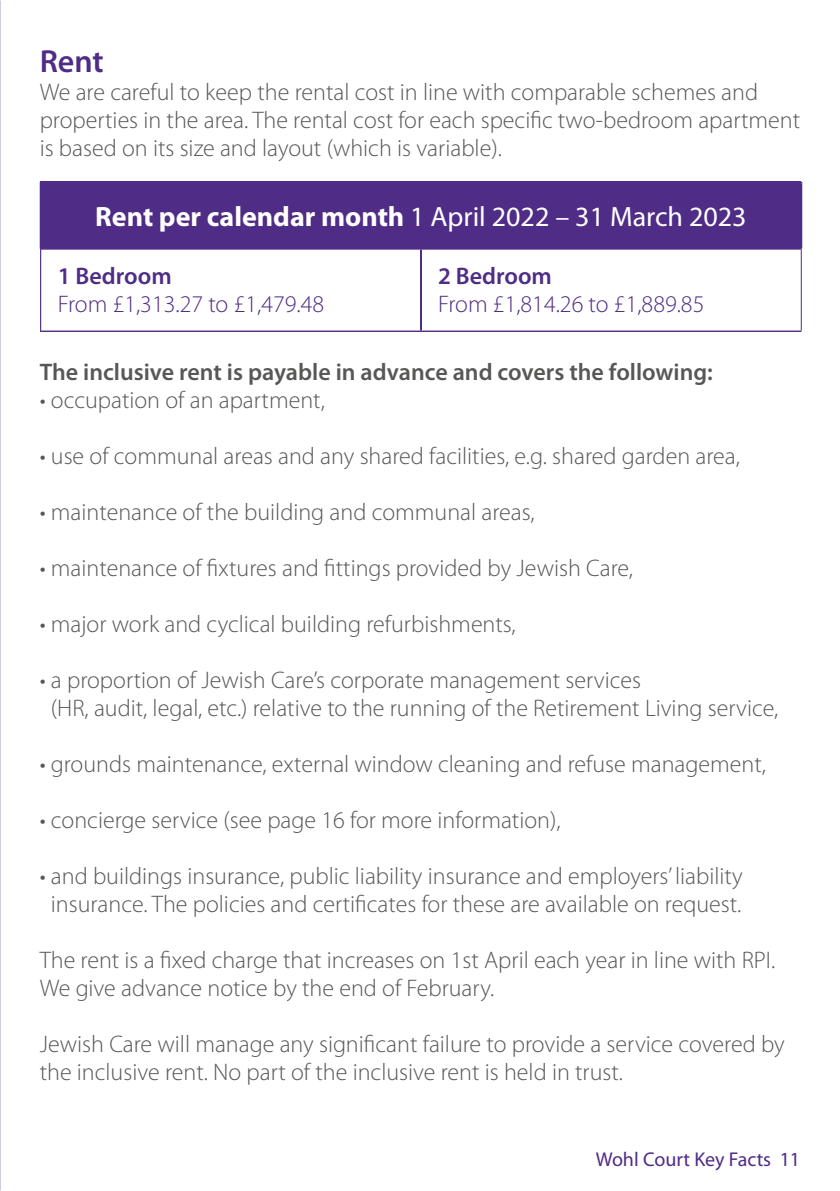
<style>
.page{position:relative;width:840px;height:1191px;background:#fff}
.page>*{position:absolute;margin:0;border:0;box-sizing:border-box;transform-origin:0 0}
.t1{font:600 32px "Myriad Pro";color:#4f2c86}
.t2{font:28px "Myriad Pro";color:#fff}
.t3{font:300 24px/28px "Myriad Pro";color:#575756}
.t4{font:600 24px "Myriad Pro";color:#575756}
.t5{font:300 24px "Myriad Pro";color:#4f2c86}
.t6{font:600 24px "Myriad Pro";color:#4f2c86}
.t7{font:20px "Myriad Pro";color:#4f2c86}
.s1{font-weight:700}
</style>
<div class="page">
<div style="left:40px;top:181px;width:759px;height:151px;background:#4f2c86"></div>
<div style="left:41px;top:250px;width:758px;height:80px;background:#fff"></div>
<hr style="left:421px;top:182px;width:380px;height:2px;background:#4f2c86">
<hr style="left:799px;top:184px;width:2px;height:65px;background:#4f2c86">
<hr style="left:421px;top:249px;width:380px;height:1px;background:#4f2c86">
<hr style="left:800px;top:250px;width:1px;height:80px;background:#4f2c86">
<hr style="left:421px;top:330px;width:380px;height:1px;background:#4f2c86">
<hr style="left:420px;top:250px;width:2px;height:80px;background:#4f2c86">
<h1 class="t1" style="left:40px;top:44px;width:66px">Rent</h1>
<p class="t3" style="left:40px;top:78px;width:761px">We are careful to keep the rental cost in line with comparable schemes and properties in the area. The rental cost for each specific two-bedroom apartment is based on its size and layout (which is variable).</p>
<p class="t2" style="left:95px;top:202px;width:652px"><span class="s1">Rent per calendar month</span> 1 April 2022 – 31 March 2023</p>
<p class="t6" style="left:58px;top:263px;width:115px">1 Bedroom</p>
<p class="t5" style="left:58px;top:291px;width:268px">From £1,313.27 to £1,479.48</p>
<p class="t6" style="left:438px;top:263px;width:115px">2 Bedroom</p>
<p class="t5" style="left:438px;top:291px;width:268px">From £1,814.26 to £1,889.85</p>
<p class="t4" style="left:40px;top:359px;width:674px">The inclusive rent is payable in advance and covers the following:</p>
<p class="t3" style="left:40px;top:386px;width:286px">• occupation of an apartment,</p>
<p class="t3" style="left:40px;top:442px;width:701px">• use of communal areas and any shared facilities, e.g. shared garden area,</p>
<p class="t3" style="left:40px;top:498px;width:496px">• maintenance of the building and communal areas,</p>
<p class="t3" style="left:40px;top:554px;width:594px">• maintenance of fixtures and fittings provided by Jewish Care,</p>
<p class="t3" style="left:40px;top:610px;width:477px">• major work and cyclical building refurbishments,</p>
<p class="t3" style="left:51px;top:666px;width:728px;text-indent:-11px">• a proportion of Jewish Care’s corporate management services<br>(HR, audit, legal, etc.) relative to the running of the Retirement Living service,</p>
<p class="t3" style="left:40px;top:750px;width:727px">• grounds maintenance, external window cleaning and refuse management,</p>
<p class="t3" style="left:40px;top:806px;width:522px">• concierge service (see page 16 for more information),</p>
<p class="t3" style="left:40px;top:862px;width:704px;text-align:center">• and buildings insurance, public liability insurance and employers’ liability insurance. The policies and certificates for these are available on request.</p>
<p class="t3" style="left:40px;top:946px;width:736px">The rent is a fixed charge that increases on 1st April each year in line with RPI.<br>We give advance notice by the end of February.</p>
<p class="t3" style="left:40px;top:1030px;width:746px">Jewish Care will manage any significant failure to provide a service covered by the inclusive rent. No part of the inclusive rent is held in trust.</p>
<p class="t7" style="left:595px;top:1148px;width:206px">Wohl Court Key Facts 11</p>
</div>
